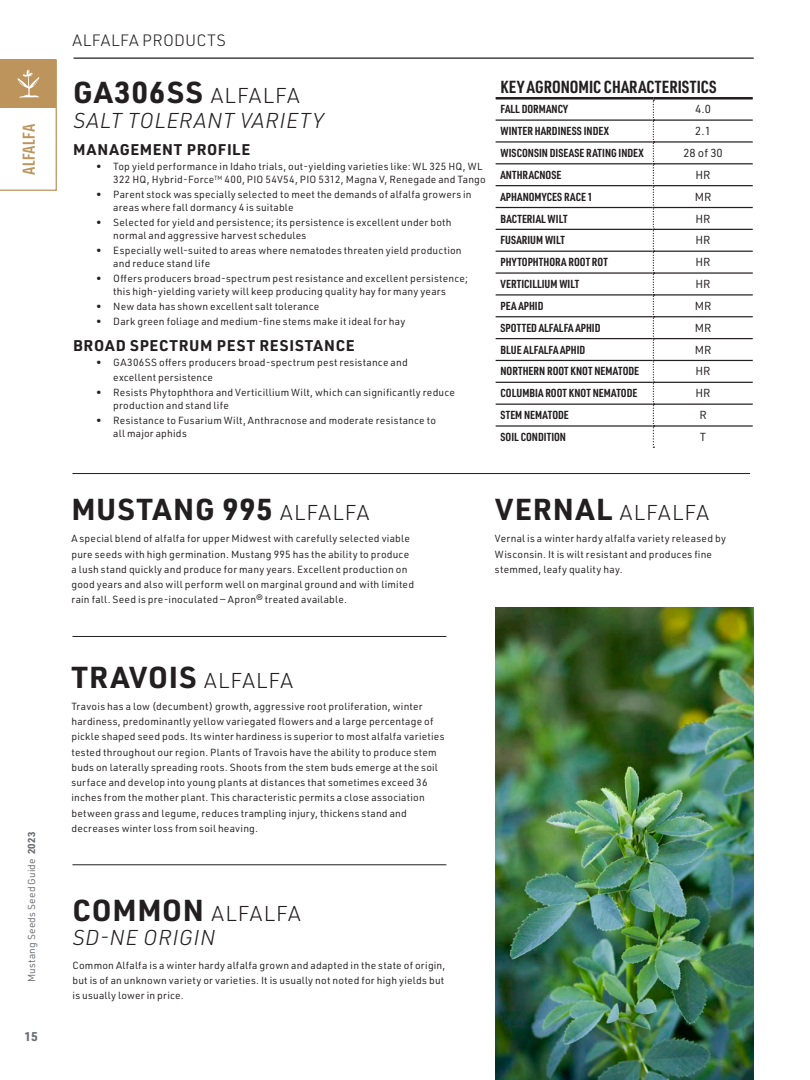
<style>
.page{position:relative;width:810px;height:1080px;background:#fff}
.page>*{position:absolute;margin:0;border:0;box-sizing:border-box;transform-origin:0 0}
.t1{font:700 29.75px "URWDIN";letter-spacing:.04em;color:#231f20}
.t2{font:italic 300 21.12px "URWDIN";letter-spacing:.03em;color:#231f20}
.t3{font:300 21.12px "URWDIN";letter-spacing:.06em;color:#231f20}
.t4{font:700 17.12px "URWDIN Cond";letter-spacing:.005em;color:#231f20}
.t5{font:300 16.12px "URWDIN";letter-spacing:.025em;color:#231f20}
.t6{font:700 15.25px "URWDIN";letter-spacing:.05em;color:#231f20}
.t7{font:500 15px "Redwing";letter-spacing:.02em;color:#bc945c}
.t8{font:700 12.5px "URWDIN";color:#6c6d70}
.t9{font:700 11.38px "URWDIN Cond";color:#231f20}
.t10{font:11.38px "URWDIN";color:#231f20}
.t11{font:10.12px/15.2px "URWDIN";letter-spacing:.02em;color:#231f20}
.t12{font:10px "URWDIN";letter-spacing:.025em;color:#6c6d70}
.s1{font-weight:700}
.s2{font-weight:300;font-size:21.12px}
.s3{font-weight:700;font-size:29.75px}
</style>
<div class="page">
<svg style="left:0;top:59px;width:57px;height:132px"></svg>
<hr style="left:72px;top:636px;width:374px;height:1px;background:#231f20">
<hr style="left:72px;top:865px;width:374px;height:1px;background:#231f20">
<hr style="left:496px;top:97px;width:157px;height:3px;background:#231f20">
<hr style="left:653px;top:97px;width:100px;height:3px;background:#231f20">
<hr style="left:496px;top:119px;width:157px;height:2px;background:#231f20">
<hr style="left:496px;top:141px;width:157px;height:2px;background:#231f20">
<hr style="left:496px;top:163px;width:157px;height:1px;background:#231f20">
<hr style="left:496px;top:185px;width:157px;height:1px;background:#231f20">
<hr style="left:496px;top:207px;width:157px;height:1px;background:#231f20">
<hr style="left:496px;top:229px;width:157px;height:1px;background:#231f20">
<hr style="left:496px;top:251px;width:157px;height:1px;background:#231f20">
<hr style="left:496px;top:272px;width:157px;height:2px;background:#231f20">
<hr style="left:496px;top:294px;width:157px;height:2px;background:#231f20">
<hr style="left:496px;top:316px;width:157px;height:1px;background:#231f20">
<hr style="left:496px;top:338px;width:157px;height:1px;background:#231f20">
<hr style="left:496px;top:360px;width:157px;height:1px;background:#231f20">
<hr style="left:496px;top:382px;width:157px;height:1px;background:#231f20">
<hr style="left:496px;top:404px;width:157px;height:1px;background:#231f20">
<hr style="left:496px;top:425px;width:157px;height:2px;background:#231f20">
<hr style="left:654px;top:119px;width:99px;height:2px;background:#231f20">
<hr style="left:654px;top:141px;width:99px;height:2px;background:#231f20">
<hr style="left:654px;top:163px;width:99px;height:1px;background:#231f20">
<hr style="left:654px;top:185px;width:99px;height:1px;background:#231f20">
<hr style="left:654px;top:207px;width:99px;height:1px;background:#231f20">
<hr style="left:654px;top:229px;width:99px;height:1px;background:#231f20">
<hr style="left:654px;top:251px;width:99px;height:1px;background:#231f20">
<hr style="left:654px;top:272px;width:99px;height:2px;background:#231f20">
<hr style="left:654px;top:294px;width:99px;height:2px;background:#231f20">
<hr style="left:654px;top:316px;width:99px;height:1px;background:#231f20">
<hr style="left:654px;top:338px;width:99px;height:1px;background:#231f20">
<hr style="left:654px;top:360px;width:99px;height:1px;background:#231f20">
<hr style="left:654px;top:382px;width:99px;height:1px;background:#231f20">
<hr style="left:654px;top:404px;width:99px;height:1px;background:#231f20">
<hr style="left:654px;top:425px;width:99px;height:2px;background:#231f20">
<svg style="left:653px;top:100px;width:1px;height:348px"></svg>
<hr style="left:72px;top:473px;width:678px;height:1px;background:#231f20">
<hr style="left:74px;top:58px;width:680px;height:1px;background:#231f20">
<img style="left:495px;top:608px;width:259px;height:472px">
<h3 class="t7" style="left:20px;top:175px;width:52px;rotate:-90deg">ALFALFA</h3>
<p class="t12" style="left:25px;top:982px;width:152px;rotate:-90deg">Mustang Seeds Seed Guide <span class="s1">2023</span></p>
<p class="t8" style="left:25px;top:1028px;width:15px">15</p>
<h3 class="t5" style="left:72px;top:29px;width:155px">ALFALFA PRODUCTS</h3>
<h1 class="t1" style="left:73px;top:72px;width:228px">GA306SS <span class="s2">ALFALFA</span></h1>
<h2 class="t2" style="left:73px;top:106px;width:252px">SALT TOLERANT VARIETY</h2>
<h3 class="t6" style="left:73px;top:139px;width:179px">MANAGEMENT PROFILE</h3>
<p class="t11" style="left:113px;top:160px;width:374px;line-height:12.8px;text-indent:-17px">• Top yield performance in Idaho trials, out-yielding varieties like: WL 325 HQ, WL<br>322 HQ, Hybrid-Force<sup>TM</sup> 400, PIO 54V54, PIO 5312, Magna V, Renegade and Tango</p>
<p class="t11" style="left:113px;top:188px;width:360px;line-height:12.8px;text-indent:-17px">• Parent stock was specially selected to meet the demands of alfalfa growers in areas where fall dormancy 4 is suitable</p>
<p class="t11" style="left:113px;top:216px;width:340px;line-height:12.8px;text-indent:-17px">• Selected for yield and persistence; its persistence is excellent under both normal and aggressive harvest schedules</p>
<p class="t11" style="left:113px;top:244px;width:350px;line-height:12.8px;text-indent:-17px">• Especially well-suited to areas where nematodes threaten yield production and reduce stand life</p>
<p class="t11" style="left:96px;top:272px;width:373px;line-height:12.8px;text-align:center">• Offers producers broad-spectrum pest resistance and excellent persistence; this high-yielding variety will keep producing quality hay for many years</p>
<p class="t11" style="left:96px;top:298px;width:225px">• New data has shown excellent salt tolerance</p>
<p class="t11" style="left:96px;top:314px;width:311px">• Dark green foliage and medium-fine stems make it ideal for hay</p>
<h3 class="t6" style="left:73px;top:335px;width:283px">BROAD SPECTRUM PEST RESISTANCE</h3>
<p class="t11" style="left:113px;top:354px;width:296px;text-indent:-17px">• GA306SS offers producers broad-spectrum pest resistance and excellent persistence</p>
<p class="t11" style="left:113px;top:386px;width:343px;line-height:12.8px;text-indent:-17px">• Resists Phytophthora and Verticillium Wilt, which can significantly reduce production and stand life</p>
<p class="t11" style="left:113px;top:414px;width:324px;line-height:12.8px;text-indent:-17px">• Resistance to Fusarium Wilt, Anthracnose and moderate resistance to all major aphids</p>
<h3 class="t4" style="left:501px;top:76px;width:218px">KEY AGRONOMIC CHARACTERISTICS</h3>
<p class="t9" style="left:501px;top:101px;width:69px">FALL DORMANCY</p>
<p class="t10" style="left:695px;top:102px;width:17px">4.0</p>
<p class="t9" style="left:501px;top:123px;width:110px">WINTER HARDINESS INDEX</p>
<p class="t10" style="left:695px;top:124px;width:17px">2.1</p>
<p class="t9" style="left:501px;top:145px;width:145px">WISCONSIN DISEASE RATING INDEX</p>
<p class="t10" style="left:683px;top:145px;width:41px">28 of 30</p>
<p class="t9" style="left:501px;top:167px;width:62px">ANTHRACNOSE</p>
<p class="t10" style="left:695px;top:167px;width:17px">HR</p>
<p class="t9" style="left:501px;top:189px;width:94px">APHANOMYCES RACE 1</p>
<p class="t10" style="left:695px;top:189px;width:18px">MR</p>
<p class="t9" style="left:501px;top:211px;width:69px">BACTERIAL WILT</p>
<p class="t10" style="left:695px;top:211px;width:17px">HR</p>
<p class="t9" style="left:501px;top:233px;width:66px">FUSARIUM WILT</p>
<p class="t10" style="left:695px;top:233px;width:17px">HR</p>
<p class="t9" style="left:501px;top:254px;width:109px">PHYTOPHTHORA ROOT ROT</p>
<p class="t10" style="left:695px;top:255px;width:17px">HR</p>
<p class="t9" style="left:501px;top:276px;width:80px">VERTICILLIUM WILT</p>
<p class="t10" style="left:695px;top:277px;width:17px">HR</p>
<p class="t9" style="left:501px;top:298px;width:44px">PEA APHID</p>
<p class="t10" style="left:695px;top:298px;width:18px">MR</p>
<p class="t9" style="left:501px;top:320px;width:101px">SPOTTED ALFALFA APHID</p>
<p class="t10" style="left:695px;top:320px;width:18px">MR</p>
<p class="t9" style="left:501px;top:342px;width:86px">BLUE ALFALFA APHID</p>
<p class="t10" style="left:695px;top:342px;width:18px">MR</p>
<p class="t9" style="left:501px;top:364px;width:140px">NORTHERN ROOT KNOT NEMATODE</p>
<p class="t10" style="left:695px;top:364px;width:17px">HR</p>
<p class="t9" style="left:501px;top:386px;width:138px">COLUMBIA ROOT KNOT NEMATODE</p>
<p class="t10" style="left:695px;top:386px;width:17px">HR</p>
<p class="t9" style="left:501px;top:407px;width:70px">STEM NEMATODE</p>
<p class="t10" style="left:699px;top:408px;width:9px">R</p>
<p class="t9" style="left:501px;top:429px;width:67px">SOIL CONDITION</p>
<p class="t10" style="left:700px;top:430px;width:8px">T</p>
<h1 class="t1" style="left:71px;top:489px;width:299px">MUSTANG 995 <span class="s2">ALFALFA</span></h1>
<p class="t11" style="left:71px;top:531px;width:344px">A special blend of alfalfa for upper Midwest with carefully selected viable pure seeds with high germination. Mustang 995 has the ability to produce a lush stand quickly and produce for many years. Excellent production on good years and also will perform well on marginal ground and with limited rain fall. Seed is pre-inoculated — Apron® treated available.</p>
<h2 class="t3" style="left:495px;top:499px;width:215px"><span class="s3">VERNAL</span> ALFALFA</h2>
<p class="t11" style="left:495px;top:531px;width:233px">Vernal is a winter hardy alfalfa variety released by<br>Wisconsin. It is wilt resistant and produces fine stemmed, leafy quality hay.</p>
<h1 class="t1" style="left:71px;top:657px;width:223px">TRAVOIS <span class="s2">ALFALFA</span></h1>
<p class="t11" style="left:71px;top:698px;width:375px">Travois has a low (decumbent) growth, aggressive root proliferation, winter hardiness, predominantly yellow variegated flowers and a large percentage of pickle shaped seed pods. Its winter hardiness is superior to most alfalfa varieties tested throughout our region. Plants of Travois have the ability to produce stem buds on laterally spreading roots. Shoots from the stem buds emerge at the soil surface and develop into young plants at distances that sometimes exceed 36 inches from the mother plant. This characteristic permits a close association between grass and legume, reduces trampling injury, thickens stand and decreases winter loss from soil heaving.</p>
<h2 class="t3" style="left:72px;top:899px;width:230px"><span class="s3">COMMON</span> ALFALFA</h2>
<h2 class="t2" style="left:72px;top:924px;width:144px">SD-NE ORIGIN</h2>
<p class="t11" style="left:72px;top:957px;width:375px;text-align:justify">Common Alfalfa is a winter hardy alfalfa grown and adapted in the state of origin, but is of an unknown variety or varieties. It is usually not noted for high yields but is usually lower in price.</p>
</div>
